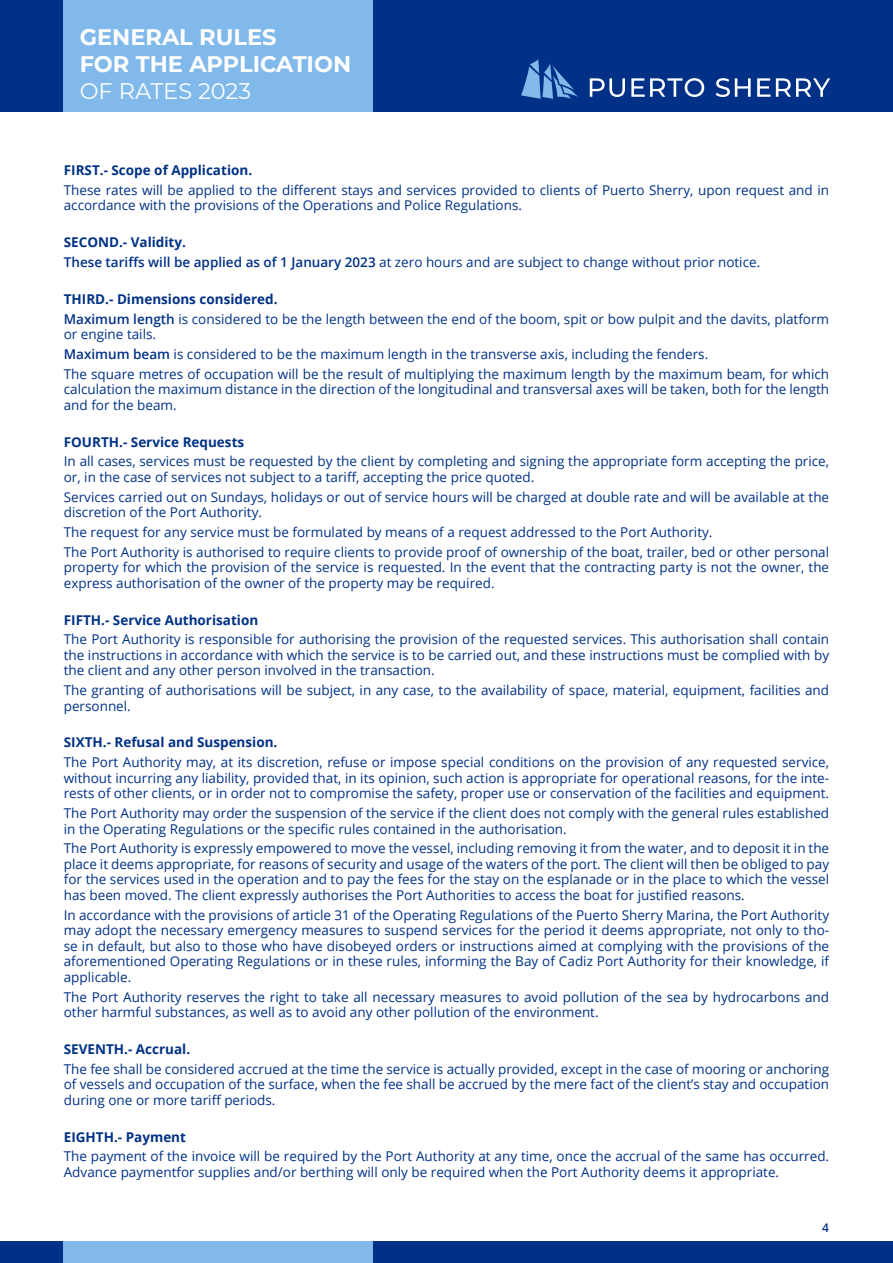
<style>
.page{position:relative;width:893px;height:1263px;background:#fff}
.page>*{position:absolute;margin:0;border:0;box-sizing:border-box;transform-origin:0 0}
.t1{font:700 22.5px/27px "Montserrat";color:#fff}
.t2{font:22.5px "Montserrat";color:#fff}
.t3{font:13.5px/15.6px "Open Sans";color:#003186}
.t4{font:700 13.5px "Open Sans";color:#003186}
.t5{font:600 12px "Open Sans";color:#003186}
.s1{font-weight:700}
.s2{font-weight:600}
</style>
<div class="page">
<div style="left:0;top:1242px;width:893px;height:21px;background:#003186"></div>
<div style="left:1px;top:0;width:892px;height:112px;background:#003186"></div>
<div style="left:64px;top:0;width:309px;height:112px;background:#81b9ea"></div>
<svg style="left:590px;top:78px;width:35px;height:19px"></svg>
<svg style="left:631px;top:78px;width:73px;height:19px"></svg>
<svg style="left:716px;top:78px;width:35px;height:19px"></svg>
<svg style="left:757px;top:78px;width:13px;height:19px"></svg>
<svg style="left:776px;top:78px;width:54px;height:19px"></svg>
<svg style="left:521px;top:59px;width:57px;height:40px"></svg>
<div style="left:64px;top:1242px;width:309px;height:21px;background:#81b9ea"></div>
<h1 class="t1" style="left:80px;top:22px;width:273px">GENERAL RULES<br>FOR THE APPLICATION</h1>
<h1 class="t2" style="left:80px;top:75px;width:173px">OF RATES 2023</h1>
<p class="t4" style="left:64px;top:161px;width:190px">FIRST.- Scope of Application.</p>
<p class="t3" style="left:64px;top:182px;width:767px">These rates will be applied to the different stays and services provided to clients of Puerto Sherry, upon request and in accordance with the provisions of the Operations and Police Regulations.</p>
<p class="t3" style="left:64px;top:232px;width:698px;line-height:19.8px"><span class="s1">SECOND.- Validity.<br></span><span class="s2">These tariffs will be applied as of 1 January 2023</span> at zero hours and are subject to change without prior notice.</p>
<p class="t3" style="left:64px;top:289px;width:767px;line-height:19.8px"><span class="s1">THIRD.- Dimensions considered.<br></span><span class="s2">Maximum length</span> is considered to be the length between the end of the boom, spit or bow pulpit and the davits, platform</p>
<p class="t3" style="left:64px;top:324px;width:767px;line-height:19.8px">or engine tails.<br><span class="s2">Maximum beam</span> is considered to be the maximum length in the transverse axis, including the fenders.<br>The square metres of occupation will be the result of multiplying the maximum length by the maximum beam, for which</p>
<p class="t3" style="left:64px;top:381px;width:767px">calculation the maximum distance in the direction of the longitudinal and transversal axes will be taken, both for the length and for the beam.</p>
<p class="t4" style="left:64px;top:432px;width:182px">FOURTH.- Service Requests</p>
<p class="t3" style="left:64px;top:453px;width:767px">In all cases, services must be requested by the client by completing and signing the appropriate form accepting the price, or, in the case of services not subject to a tariff, accepting the price quoted.</p>
<p class="t3" style="left:64px;top:488px;width:767px">Services carried out on Sundays, holidays or out of service hours will be charged at double rate and will be available at the discretion of the Port Authority.</p>
<p class="t3" style="left:64px;top:522px;width:767px;line-height:19.8px">The request for any service must be formulated by means of a request addressed to the Port Authority.<br>The Port Authority is authorised to require clients to provide proof of ownership of the boat, trailer, bed or other personal</p>
<p class="t3" style="left:64px;top:559px;width:767px">property for which the provision of the service is requested. In the event that the contracting party is not the owner, the express authorisation of the owner of the property may be required.</p>
<p class="t4" style="left:64px;top:610px;width:196px">FIFTH.- Service Authorisation</p>
<p class="t3" style="left:64px;top:631px;width:767px;text-align:justify">The Port Authority is responsible for authorising the provision of the requested services. This authorisation shall contain the instructions in accordance with which the service is to be carried out, and these instructions must be complied with by the client and any other person involved in the transaction.</p>
<p class="t3" style="left:64px;top:682px;width:767px">The granting of authorisations will be subject, in any case, to the availability of space, material, equipment, facilities and personnel.</p>
<p class="t4" style="left:64px;top:733px;width:215px">SIXTH.- Refusal and Suspension.</p>
<p class="t3" style="left:64px;top:754px;width:767px;text-align:justify">The Port Authority may, at its discretion, refuse or impose special conditions on the provision of any requested service, without incurring any liability, provided that, in its opinion, such action is appropriate for operational reasons, for the inte&shy;rests of other clients, or in order not to compromise the safety, proper use or conservation of the facilities and equipment.</p>
<p class="t3" style="left:64px;top:805px;width:767px">The Port Authority may order the suspension of the service if the client does not comply with the general rules established in the Operating Regulations or the specific rules contained in the authorisation.</p>
<p class="t3" style="left:64px;top:840px;width:767px;text-align:justify">The Port Authority is expressly empowered to move the vessel, including removing it from the water, and to deposit it in the place it deems appropriate, for reasons of security and usage of the waters of the port. The client will then be obliged to pay for the services used in the operation and to pay the fees for the stay on the esplanade or in the place to which the vessel has been moved. The client expressly authorises the Port Authorities to access the boat for justified reasons.</p>
<p class="t3" style="left:64px;top:907px;width:767px;text-align:justify">In accordance with the provisions of article 31 of the Operating Regulations of the Puerto Sherry Marina, the Port Authority may adopt the necessary emergency measures to suspend services for the period it deems appropriate, not only to tho&shy;se in default, but also to those who have disobeyed orders or instructions aimed at complying with the provisions of the aforementioned Operating Regulations or in these rules, informing the Bay of Cadiz Port Authority for their knowledge, if applicable.</p>
<p class="t3" style="left:64px;top:989px;width:767px">The Port Authority reserves the right to take all necessary measures to avoid pollution of the sea by hydrocarbons and other harmful substances, as well as to avoid any other pollution of the environment.</p>
<p class="t4" style="left:64px;top:1039px;width:128px">SEVENTH.- Accrual.</p>
<p class="t3" style="left:64px;top:1061px;width:767px;text-align:justify">The fee shall be considered accrued at the time the service is actually provided, except in the case of mooring or anchoring of vessels and occupation of the surface, when the fee shall be accrued by the mere fact of the client’s stay and occupation during one or more tariff periods.</p>
<p class="t4" style="left:64px;top:1127px;width:124px">EIGHTH.- Payment</p>
<p class="t3" style="left:64px;top:1148px;width:767px">The payment of the invoice will be required by the Port Authority at any time, once the accrual of the same has occurred.<br>Advance paymentfor supplies and/or berthing will only be required when the Port Authority deems it appropriate.</p>
<p class="t5" style="left:822px;top:1219px;width:8px">4</p>
</div>
